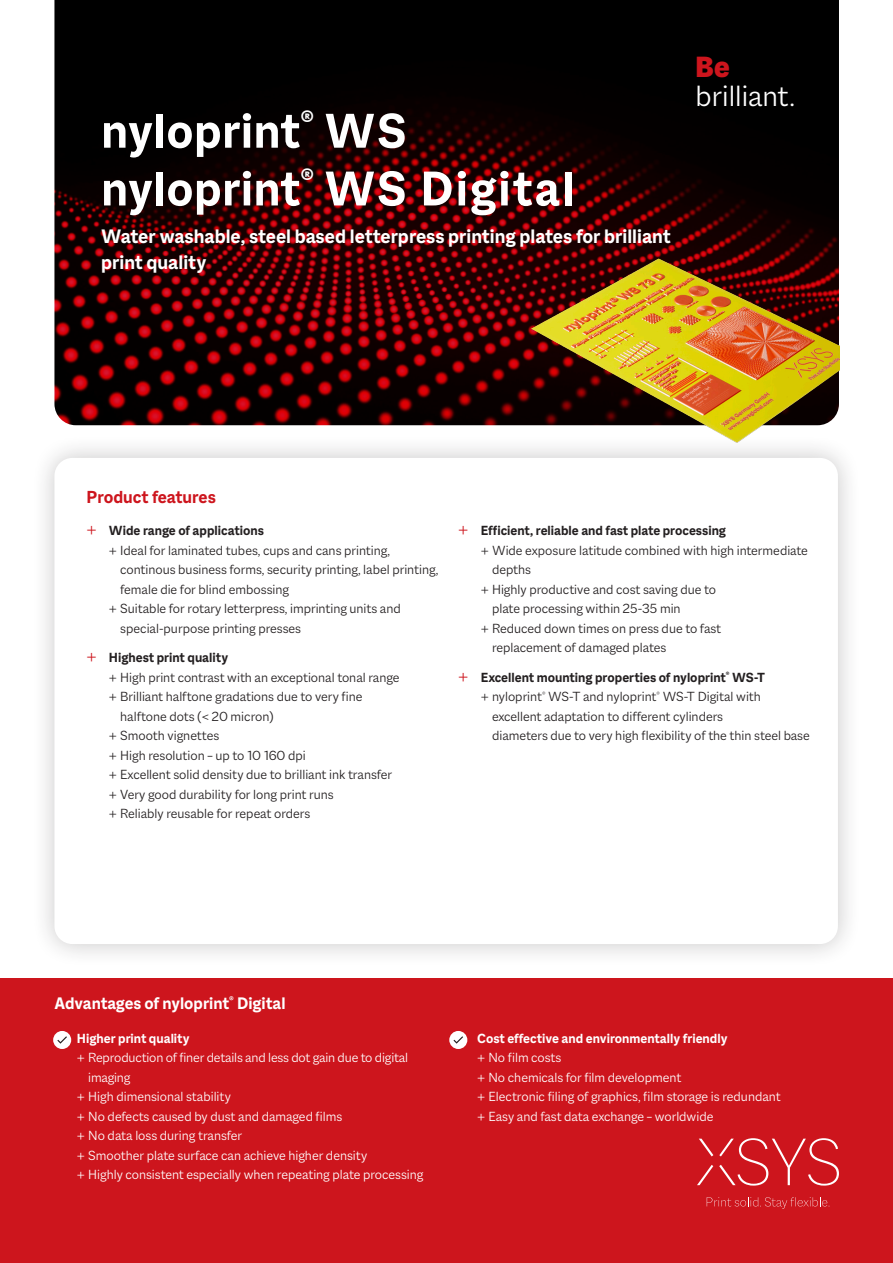
<style>
.page{position:relative;width:893px;height:1263px;background:#fff}
.page>*{position:absolute;margin:0;border:0;box-sizing:border-box;transform-origin:0 0}
._002_Productname_Frontside{font:700 52.5px "Macklin Sans";letter-spacing:.01em;color:#fff}
.t1{font:300 31.5px "Macklin Sans";color:#fff}
.t2{font:900 31.5px "Macklin Sans";color:#cd151d}
._002_Subline{font:700 21px/25.2px "Macklin Sans";color:#fff}
._004_Headline{font:700 18.75px "Macklin Sans";color:#cd151d}
._002_Subline-2{font:700 18px "Macklin Sans";color:#fff}
.t3{font:300 14.25px/19.5px "Macklin Sans";color:#231f20}
.t4{font:300 14.25px/19.5px "Macklin Sans";color:#fff}
.t5{font:700 14.25px "Macklin Sans";color:#231f20}
.t6{font:700 14.25px "Macklin Sans";color:#fff}
.s1{font-weight:300;font-size:18px;color:#cd151d}
.s2{font-size:18px;color:#cd151d}
</style>
<div class="page">
<div style="left:0;top:979px;width:893px;height:284px;background:#cd151d"></div>
<svg style="left:707px;top:1197px;width:123px;height:12px"></svg>
<svg style="left:699px;top:1139px;width:14px;height:17px"></svg>
<svg style="left:697px;top:1165px;width:16px;height:20px"></svg>
<svg style="left:719px;top:1138px;width:120px;height:47px"></svg>
<img style="left:54px;top:0;width:785px;height:425px">
<div style="left:30px;top:434px;width:832px;height:534px;background:#231f20;opacity:.25"></div>
<div style="left:54px;top:458px;width:784px;height:486px;background:#fff;border-radius:18px"></div>
<img style="left:521px;top:243px;width:319px;height:205px">
<div style="left:53px;top:1031px;width:18px;height:18px;background:#fff;border-radius:50%"></div>
<svg style="left:57px;top:1036px;width:10px;height:8px"></svg>
<div style="left:449px;top:1031px;width:18px;height:18px;background:#fff;border-radius:50%"></div>
<svg style="left:453px;top:1036px;width:10px;height:8px"></svg>
<p class="_002_Productname_Frontside" style="left:101px;top:100px;width:307px">nyloprint<sup>®</sup> WS</p>
<p class="_002_Productname_Frontside" style="left:101px;top:158px;width:475px">nyloprint<sup>®</sup> WS Digital</p>
<p class="_002_Subline" style="left:101px;top:224px;width:571px">Water washable, steel based letterpress printing plates for brilliant print quality</p>
<h2 class="t2" style="left:696px;top:49px;width:35px">Be</h2>
<h2 class="t1" style="left:696px;top:78px;width:101px">brilliant.</h2>
<p class="_004_Headline" style="left:86px;top:486px;width:131px">Product features</p>
<p class="t5" style="left:86px;top:523px;width:179px"><span class="s1">+</span> Wide range of applications</p>
<p class="t3" style="left:120px;top:540px;width:320px;text-indent:-11px">+ Ideal for laminated tubes, cups and cans printing, continous business forms, security printing, label printing, female die for blind embossing</p>
<p class="t3" style="left:120px;top:599px;width:282px;text-indent:-11px">+ Suitable for rotary letterpress, imprinting units and special-purpose printing presses</p>
<p class="t5" style="left:86px;top:649px;width:143px"><span class="s1">+</span> Highest print quality</p>
<p class="t3" style="left:109px;top:667px;width:292px">+ High print contrast with an exceptional tonal range</p>
<p class="t3" style="left:120px;top:687px;width:244px;text-indent:-11px">+ Brilliant halftone gradations due to very fine halftone dots (&lt; 20 micron)</p>
<p class="t3" style="left:109px;top:726px;width:112px">+ Smooth vignettes</p>
<p class="t3" style="left:109px;top:745px;width:198px">+ High resolution – up to 10 160 dpi</p>
<p class="t3" style="left:109px;top:765px;width:285px">+ Excellent solid density due to brilliant ink transfer</p>
<p class="t3" style="left:109px;top:784px;width:226px">+ Very good durability for long print runs</p>
<p class="t3" style="left:109px;top:804px;width:203px">+ Reliably reusable for repeat orders</p>
<p class="t5" style="left:458px;top:523px;width:269px"><span class="s1">+</span> Efficient, reliable and fast plate processing</p>
<p class="t3" style="left:492px;top:540px;width:317px;text-indent:-11px">+ Wide exposure latitude combined with high intermediate depths</p>
<p class="t3" style="left:492px;top:579px;width:226px;text-indent:-11px">+ Highly productive and cost saving due to plate processing within 25-35 min</p>
<p class="t3" style="left:492px;top:618px;width:231px;text-indent:-11px">+ Reduced down times on press due to fast replacement of damaged plates</p>
<p class="t5" style="left:458px;top:669px;width:308px"><span class="s1">+</span> Excellent mounting properties of nyloprint<sup>®</sup> WS-T</p>
<p class="t3" style="left:492px;top:687px;width:319px;text-indent:-11px">+ nyloprint<sup>®</sup> WS-T and nyloprint<sup>®</sup> WS-T Digital with excellent adaptation to different cylinders<br>diameters due to very high flexibility of the thin steel base</p>
<p class="_002_Subline-2" style="left:54px;top:992px;width:233px">Advantages of nyloprint<sup>®</sup> Digital</p>
<p class="t6" style="left:54px;top:1029px;width:137px"><span class="s2">•</span> Higher print quality</p>
<p class="t4" style="left:88px;top:1047px;width:321px;text-indent:-11px">+ Reproduction of finer details and less dot gain due to digital imaging</p>
<p class="t4" style="left:77px;top:1086px;width:155px">+ High dimensional stability</p>
<p class="t4" style="left:77px;top:1106px;width:267px">+ No defects caused by dust and damaged films</p>
<p class="t4" style="left:77px;top:1125px;width:167px">+ No data loss during transfer</p>
<p class="t4" style="left:77px;top:1145px;width:292px">+ Smoother plate surface can achieve higher density</p>
<p class="t4" style="left:77px;top:1164px;width:348px">+ Highly consistent especially when repeating plate processing</p>
<p class="t6" style="left:455px;top:1029px;width:274px"><span class="s2">•</span> Cost effective and environmentally friendly</p>
<p class="t4" style="left:477px;top:1047px;width:86px">+ No film costs</p>
<p class="t4" style="left:477px;top:1067px;width:206px">+ No chemicals for film development</p>
<p class="t4" style="left:477px;top:1086px;width:305px">+ Electronic filing of graphics, film storage is redundant</p>
<p class="t4" style="left:477px;top:1106px;width:238px">+ Easy and fast data exchange – worldwide</p>
</div>
